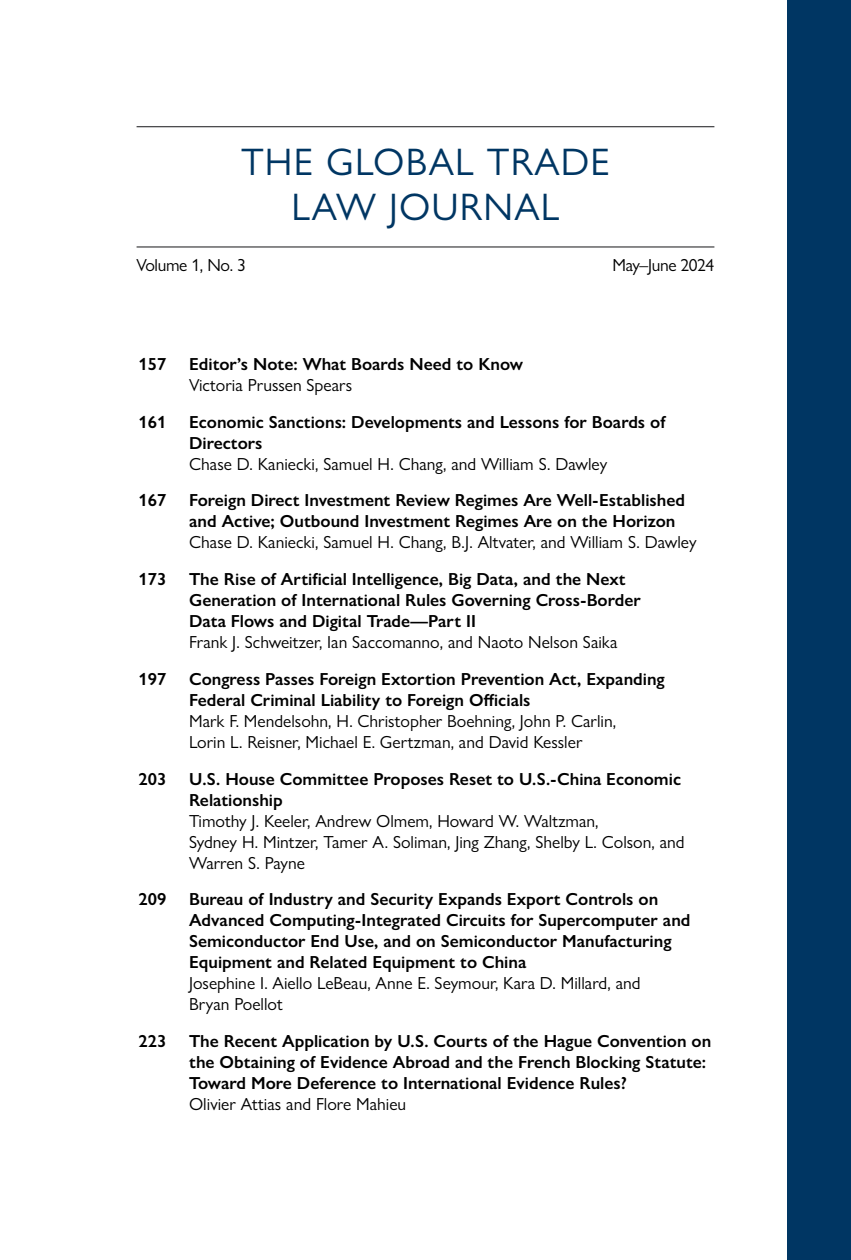
<style>
.page{position:relative;width:851px;height:1260px;background:#fff}
.page>*{position:absolute;margin:0;border:0;box-sizing:border-box;transform-origin:0 0}
.t1{font:38.5px/45.5px "Gill Sans Nova";letter-spacing:.03em;color:#003663;text-align:center}
.t2{font:600 17.5px/21px "Gill Sans Nova";color:#000}
.t3{font:17.5px/21px "Gill Sans Nova";color:#000}
.t4{font:17.5px "Gill Sans Nova";letter-spacing:-.02em;color:#000}
</style>
<div class="page">
<hr style="left:136px;top:126px;width:578px;height:1px;background:#4d4d4f">
<hr style="left:136px;top:246px;width:578px;height:2px;background:#4d4d4f">
<div style="left:788px;top:0;width:62px;height:1260px;background:#003663"></div>
<h1 class="t1" style="left:241px;top:138px;width:370px">THE GLOBAL TRADE<br>LAW JOURNAL</h1>
<p class="t4" style="left:136px;top:254px;width:111px">Volume 1, No. 3</p>
<p class="t4" style="left:612px;top:254px;width:103px">May–June 2024</p>
<p class="t2" style="left:138px;top:353px;width:29px">157</p>
<p class="t2" style="left:189px;top:353px;width:335px">Editor’s Note: What Boards Need to Know</p>
<p class="t3" style="left:189px;top:374px;width:164px">Victoria Prussen Spears</p>
<p class="t2" style="left:138px;top:411px;width:29px">161</p>
<p class="t2" style="left:189px;top:411px;width:478px">Economic Sanctions: Developments and Lessons for Boards of<br>Directors</p>
<p class="t3" style="left:189px;top:453px;width:419px">Chase D. Kaniecki, Samuel H. Chang, and William S. Dawley</p>
<p class="t2" style="left:138px;top:490px;width:29px">167</p>
<p class="t2" style="left:189px;top:490px;width:497px">Foreign Direct Investment Review Regimes Are Well-Established and Active; Outbound Investment Regimes Are on the Horizon</p>
<p class="t3" style="left:189px;top:532px;width:509px">Chase D. Kaniecki, Samuel H. Chang, B.J. Altvater, and William S. Dawley</p>
<p class="t2" style="left:138px;top:568px;width:29px">173</p>
<p class="t2" style="left:189px;top:568px;width:453px">The Rise of Artificial Intelligence, Big Data, and the Next<br>Generation of International Rules Governing Cross-Border<br>Data Flows and Digital Trade—Part II</p>
<p class="t3" style="left:189px;top:631px;width:430px">Frank J. Schweitzer, Ian Saccomanno, and Naoto Nelson Saika</p>
<p class="t2" style="left:138px;top:668px;width:29px">197</p>
<p class="t2" style="left:189px;top:668px;width:477px">Congress Passes Foreign Extortion Prevention Act, Expanding<br>Federal Criminal Liability to Foreign Officials</p>
<p class="t3" style="left:189px;top:710px;width:428px">Mark F. Mendelsohn, H. Christopher Boehning, John P. Carlin,<br>Lorin L. Reisner, Michael E. Gertzman, and David Kessler</p>
<p class="t2" style="left:138px;top:768px;width:29px">203</p>
<p class="t2" style="left:189px;top:768px;width:493px">U.S. House Committee Proposes Reset to U.S.-China Economic<br>Relationship</p>
<p class="t3" style="left:189px;top:810px;width:497px">Timothy J. Keeler, Andrew Olmem, Howard W. Waltzman,<br>Sydney H. Mintzer, Tamer A. Soliman, Jing Zhang, Shelby L. Colson, and<br>Warren S. Payne</p>
<p class="t2" style="left:138px;top:889px;width:29px">209</p>
<p class="t2" style="left:189px;top:889px;width:503px">Bureau of Industry and Security Expands Export Controls on Advanced Computing-Integrated Circuits for Supercomputer and Semiconductor End Use, and on Semiconductor Manufacturing Equipment and Related Equipment to China</p>
<p class="t3" style="left:189px;top:973px;width:453px">Josephine I. Aiello LeBeau, Anne E. Seymour, Kara D. Millard, and<br>Bryan Poellot</p>
<p class="t2" style="left:138px;top:1030px;width:29px">223</p>
<p class="t2" style="left:189px;top:1030px;width:523px">The Recent Application by U.S. Courts of the Hague Convention on the Obtaining of Evidence Abroad and the French Blocking Statute:<br>Toward More Deference to International Evidence Rules?</p>
<p class="t3" style="left:189px;top:1093px;width:218px">Olivier Attias and Flore Mahieu</p>
</div>
